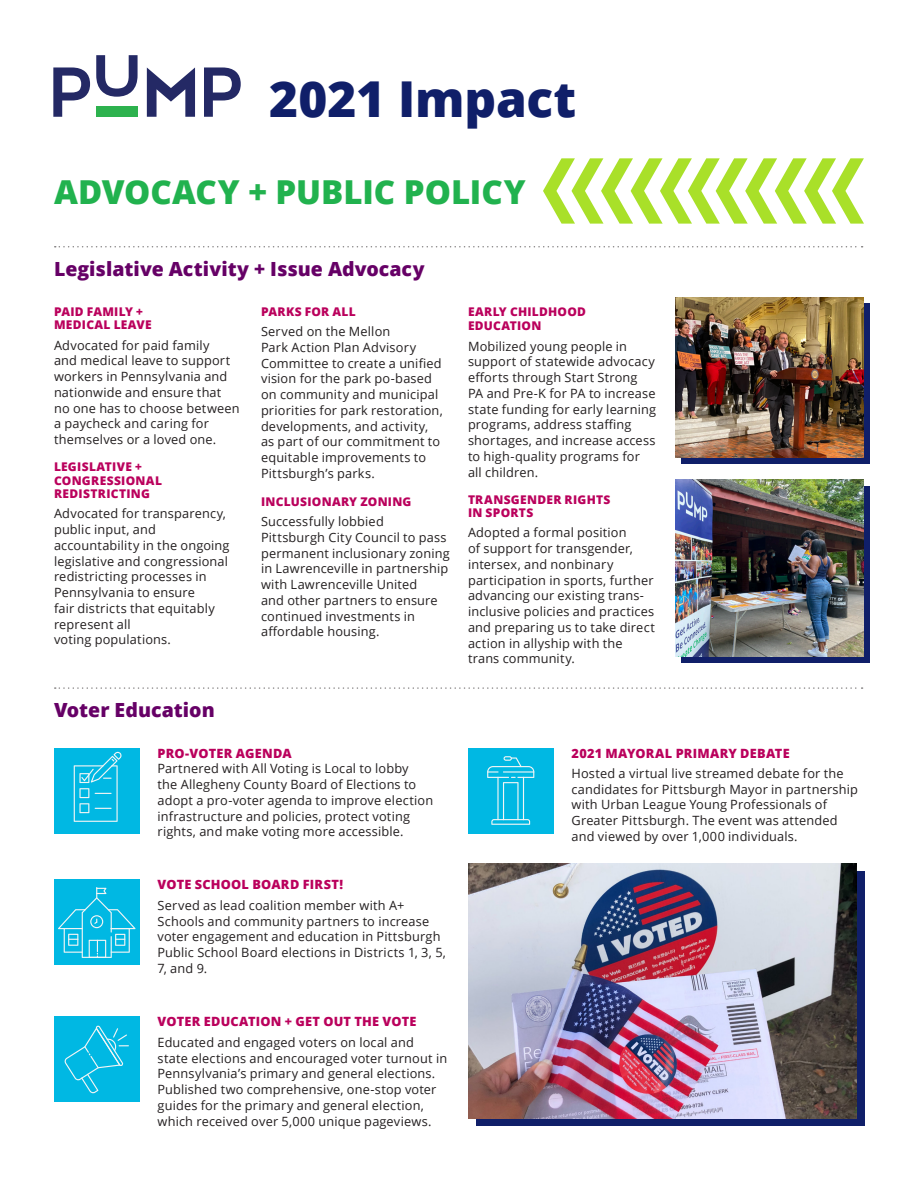
<style>
.page{position:relative;width:918px;height:1188px;background:#fff}
.page>*{position:absolute;margin:0;border:0;box-sizing:border-box;transform-origin:0 0}
.t1{font:800 49.5px "Open Sans";letter-spacing:-.005em;color:#101f69}
.t2{font:800 33px "Open Sans";color:#21b24e}
.t3{font:800 19.5px "Open Sans";color:#606}
.Body{font:12.75px/15.8px "Open Sans";letter-spacing:.015em;color:#231f20}
.Body-2{font:800 12.75px "Open Sans";letter-spacing:.02em;color:#ba005c}
.t4{font:800 12px/13.5px "Open Sans";letter-spacing:.025em;color:#ba005c}
</style>
<div class="page">
<div style="left:681px;top:304px;width:189px;height:160px;background:#101f69"></div>
<div style="left:681px;top:487px;width:189px;height:176px;background:#101f69"></div>
<svg style="left:53px;top:67px;width:37px;height:50px"></svg>
<svg style="left:204px;top:67px;width:37px;height:50px"></svg>
<svg style="left:96px;top:55px;width:42px;height:42px"></svg>
<div style="left:96px;top:106px;width:41px;height:11px;background:#2db24e"></div>
<svg style="left:147px;top:67px;width:48px;height:50px"></svg>
<svg style="left:55px;top:687px;width:808px;height:2px"></svg>
<svg style="left:55px;top:246px;width:808px;height:2px"></svg>
<div style="left:54px;top:748px;width:86px;height:85px;background:#00b8e3"></div>
<div style="left:54px;top:1017px;width:86px;height:85px;background:#00b8e3"></div>
<div style="left:54px;top:880px;width:86px;height:85px;background:#00b8e3"></div>
<div style="left:468px;top:748px;width:86px;height:85px;background:#00b8e3"></div>
<div style="left:476px;top:871px;width:389px;height:255px;background:#101f69"></div>
<svg style="left:74px;top:752px;width:48px;height:70px"></svg>
<svg style="left:487px;top:756px;width:47px;height:69px"></svg>
<svg style="left:58px;top:887px;width:78px;height:71px"></svg>
<svg style="left:64px;top:1026px;width:65px;height:67px"></svg>
<img style="left:468px;top:864px;width:388px;height:254px">
<img style="left:675px;top:298px;width:189px;height:160px">
<img style="left:675px;top:479px;width:189px;height:178px">
<svg style="left:543px;top:158px;width:321px;height:66px"></svg>
<p class="t1" style="left:269px;top:61px;width:309px">2021 Impact</p>
<p class="t2" style="left:54px;top:167px;width:473px">ADVOCACY + PUBLIC POLICY</p>
<p class="t3" style="left:54px;top:254px;width:372px">Legislative Activity + Issue Advocacy</p>
<p class="t4" style="left:54px;top:304px;width:99px">PAID FAMILY +<br>MEDICAL LEAVE</p>
<p class="Body" style="left:54px;top:337px;width:187px">Advocated for paid family<br>and medical leave to support workers in Pennsylvania and nationwide and ensure that no one has to choose between a paycheck and caring for themselves or a loved one.</p>
<p class="t4" style="left:54px;top:459px;width:109px">LEGISLATIVE +<br>CONGRESSIONAL<br>REDISTRICTING</p>
<p class="Body" style="left:54px;top:506px;width:177px">Advocated for transparency, public input, and accountability in the ongoing legislative and congressional redistricting processes in<br>Pennsylvania to ensure<br>fair districts that equitably represent all<br>voting populations.</p>
<p class="t3" style="left:54px;top:695px;width:162px">Voter Education</p>
<p class="t4" style="left:261px;top:304px;width:96px">PARKS FOR ALL</p>
<p class="Body" style="left:261px;top:323px;width:183px">Served on the Mellon<br>Park Action Plan Advisory<br>Committee to create a unified vision for the park po-based on community and municipal priorities for park restoration, developments, and activity, as part of our commitment to equitable improvements to<br>Pittsburgh’s parks.</p>
<p class="t4" style="left:261px;top:494px;width:152px">INCLUSIONARY ZONING</p>
<p class="Body" style="left:261px;top:513px;width:190px">Successfully lobbied<br>Pittsburgh City Council to pass permanent inclusionary zoning in Lawrenceville in partnership with Lawrenceville United<br>and other partners to ensure continued investments in affordable housing.</p>
<p class="Body-2" style="left:158px;top:743px;width:136px">PRO-VOTER AGENDA</p>
<p class="Body" style="left:158px;top:761px;width:277px">Partnered with All Voting is Local to lobby<br>the Allegheny County Board of Elections to adopt a pro-voter agenda to improve election infrastructure and policies, protect voting rights, and make voting more accessible.</p>
<p class="Body-2" style="left:158px;top:875px;width:187px">VOTE SCHOOL BOARD FIRST!</p>
<p class="Body" style="left:158px;top:897px;width:290px">Served as lead coalition member with A+ Schools and community partners to increase voter engagement and education in Pittsburgh Public School Board elections in Districts 1, 3, 5, 7, and 9.</p>
<p class="Body-2" style="left:158px;top:1012px;width:260px">VOTER EDUCATION + GET OUT THE VOTE</p>
<p class="Body" style="left:158px;top:1034px;width:291px">Educated and engaged voters on local and state elections and encouraged voter turnout in Pennsylvania’s primary and general elections.<br>Published two comprehensive, one-stop voter guides for the primary and general election, which received over 5,000 unique pageviews.</p>
<p class="t4" style="left:468px;top:304px;width:120px;line-height:14.4px">EARLY CHILDHOOD<br>EDUCATION</p>
<p class="Body" style="left:468px;top:338px;width:190px">Mobilized young people in support of statewide advocacy efforts through Start Strong<br>PA and Pre-K for PA to increase state funding for early learning programs, address staffing shortages, and increase access to high-quality programs for all children.</p>
<p class="t4" style="left:468px;top:492px;width:144px">TRANSGENDER RIGHTS<br>IN SPORTS</p>
<p class="Body" style="left:468px;top:525px;width:188px">Adopted a formal position<br>of support for transgender, intersex, and nonbinary participation in sports, further advancing our existing trans&shy;inclusive policies and practices and preparing us to take direct action in allyship with the trans community.</p>
<p class="Body-2" style="left:572px;top:743px;width:220px">2021 MAYORAL PRIMARY DEBATE</p>
<p class="Body" style="left:572px;top:765px;width:288px">Hosted a virtual live streamed debate for the candidates for Pittsburgh Mayor in partnership with Urban League Young Professionals of Greater Pittsburgh. The event was attended and viewed by over 1,000 individuals.</p>
</div>
